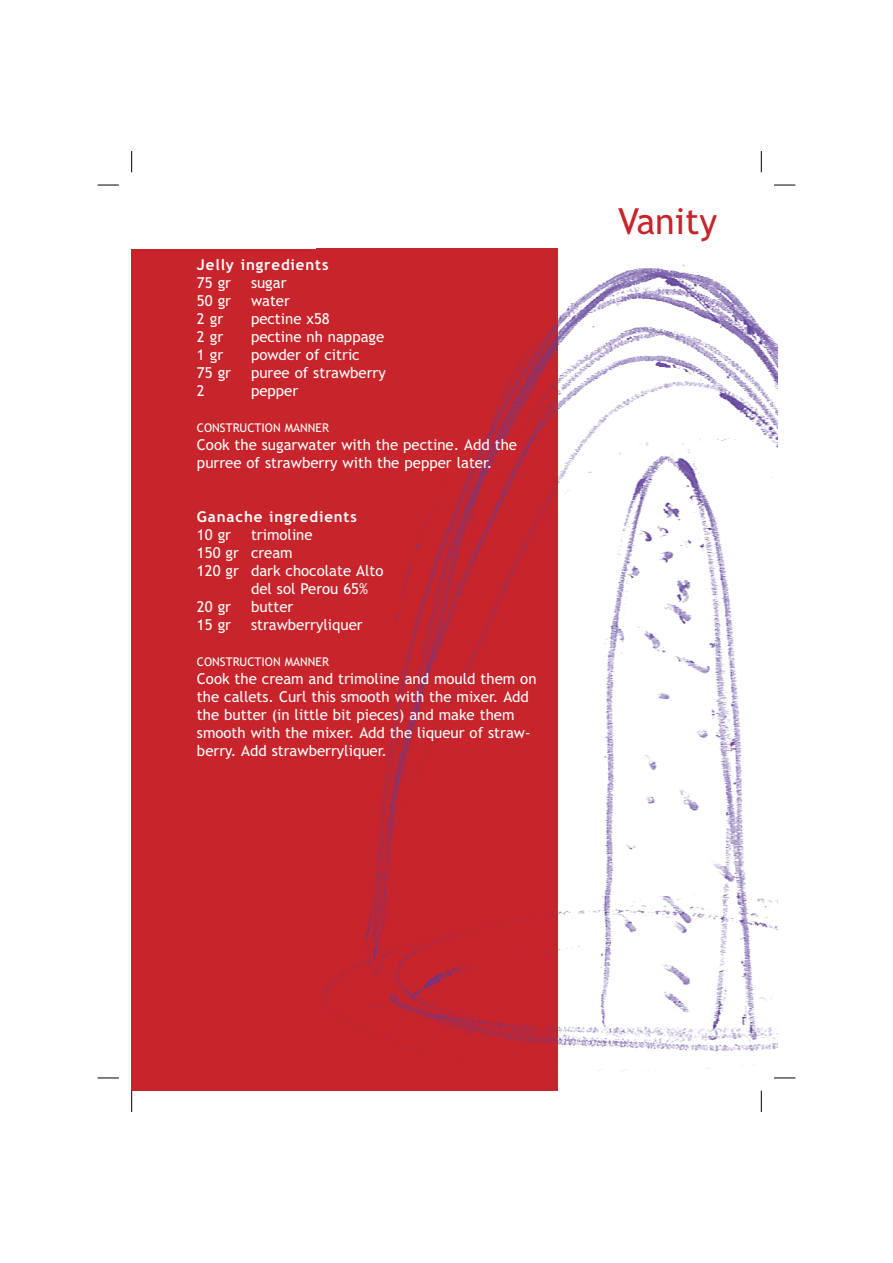
<style>
.page{position:relative;width:893px;height:1263px;background:#fff}
.page>*{position:absolute;margin:0;border:0;box-sizing:border-box;transform-origin:0 0}
.t1{font:36px "Trebuchet MS";color:#c8242b}
.t2{font:15px/18px "Trebuchet MS";color:#fff}
.t3{font:700 15px "Trebuchet MS";letter-spacing:.06em;color:#fff}
.t4{font:12px "Trebuchet MS";color:#fff}
</style>
<div class="page">
<img style="left:557px;top:249px;width:220px;height:842px">
<div style="left:132px;top:249px;width:425px;height:842px;background:#c8242b"></div>
<svg style="left:774px;top:185px;width:21px;height:1px"></svg>
<svg style="left:761px;top:151px;width:1px;height:21px"></svg>
<svg style="left:98px;top:1078px;width:21px;height:1px"></svg>
<svg style="left:131px;top:1091px;width:1px;height:21px"></svg>
<svg style="left:774px;top:1078px;width:21px;height:1px"></svg>
<svg style="left:761px;top:1091px;width:1px;height:21px"></svg>
<svg style="left:131px;top:151px;width:1px;height:21px"></svg>
<svg style="left:98px;top:185px;width:21px;height:1px"></svg>
<p class="t3" style="left:197px;top:258px;width:133px">Jelly ingredients</p>
<p class="t2" style="left:197px;top:275px;width:36px">75 gr</p>
<p class="t2" style="left:251px;top:275px;width:37px">sugar</p>
<p class="t2" style="left:197px;top:293px;width:36px">50 gr</p>
<p class="t2" style="left:251px;top:293px;width:40px">water</p>
<p class="t2" style="left:197px;top:311px;width:28px">2 gr</p>
<p class="t2" style="left:251px;top:311px;width:80px">pectine x58</p>
<p class="t2" style="left:197px;top:329px;width:28px">2 gr</p>
<p class="t2" style="left:251px;top:329px;width:135px">pectine nh nappage</p>
<p class="t2" style="left:197px;top:347px;width:28px">1 gr</p>
<p class="t2" style="left:251px;top:347px;width:110px">powder of citric</p>
<p class="t2" style="left:197px;top:365px;width:36px">75 gr</p>
<p class="t2" style="left:251px;top:365px;width:136px">puree of strawberry</p>
<p class="t2" style="left:197px;top:383px;width:9px">2</p>
<p class="t2" style="left:251px;top:383px;width:49px">pepper</p>
<p class="t4" style="left:197px;top:423px;width:133px">CONSTRUCTION MANNER</p>
<p class="t2" style="left:197px;top:437px;width:321px">Cook the sugarwater with the pectine. Add the purree of strawberry with the pepper later.</p>
<p class="t3" style="left:197px;top:510px;width:161px">Ganache ingredients</p>
<p class="t2" style="left:197px;top:527px;width:36px">10 gr</p>
<p class="t2" style="left:251px;top:527px;width:63px">trimoline</p>
<p class="t2" style="left:197px;top:545px;width:97px">150 gr cream</p>
<p class="t2" style="left:197px;top:563px;width:188px">120 gr dark chocolate Alto</p>
<p class="t2" style="left:251px;top:581px;width:119px">del sol Perou 65%</p>
<p class="t2" style="left:197px;top:599px;width:36px">20 gr</p>
<p class="t2" style="left:251px;top:599px;width:44px">butter</p>
<p class="t2" style="left:197px;top:617px;width:36px">15 gr</p>
<p class="t2" style="left:251px;top:617px;width:113px">strawberryliquer</p>
<p class="t4" style="left:197px;top:657px;width:133px">CONSTRUCTION MANNER</p>
<p class="t2" style="left:197px;top:671px;width:341px">Cook the cream and trimoline and mould them on the callets. Curl this smooth with the mixer. Add the butter (in little bit pieces) and make them smooth with the mixer. Add the liqueur of straw&shy;berry. Add strawberryliquer.</p>
<h1 class="t1" style="left:618px;top:208px;width:101px">Vanity</h1>
</div>
